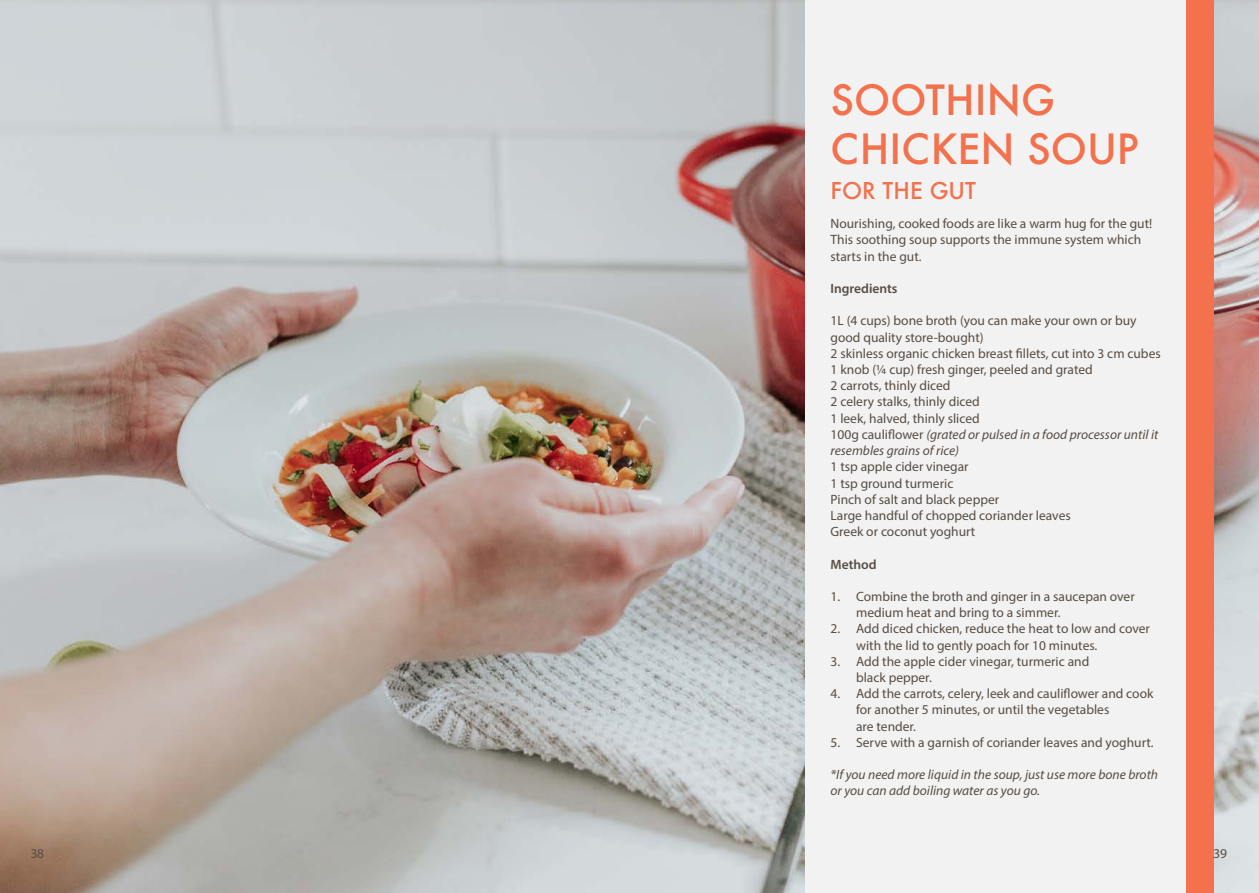
<style>
.page{position:relative;width:1259px;height:893px;background:#fff}
.page>*{position:absolute;margin:0;border:0;box-sizing:border-box;transform-origin:0 0}
.Heading_2{font:500 40.5px/48.6px "Futura";color:#f3714d}
.Subheadings{font:500 22.5px "Futura";color:#f3714d}
.Body{font:13.5px/16.2px "Myriad Pro";color:#584c42}
.Body-2{font:italic 13.5px/16.2px "Myriad Pro";color:#584c42}
.Body-3{font:600 13.5px "Myriad Pro";color:#584c42}
.Headings{font:13.5px "Myriad Pro";color:#584c42}
.s1{font-style:normal}
</style>
<div class="page">
<img style="left:0;top:0;width:1259px;height:893px">
<div style="left:833px;top:0;width:381px;height:893px;background:#f3714d"></div>
<div style="left:805px;top:0;width:381px;height:893px;background:#f2f2f2"></div>
<p class="Heading_2" style="left:830px;top:75px;width:310px">SOOTHING<br>CHICKEN SOUP</p>
<p class="Subheadings" style="left:830px;top:176px;width:147px">FOR THE GUT</p>
<p class="Body" style="left:830px;top:215px;width:323px">Nourishing, cooked foods are like a warm hug for the gut!<br>This soothing soup supports the immune system which starts in the gut.</p>
<p class="Body-3" style="left:830px;top:280px;width:68px">Ingredients</p>
<p class="Body" style="left:830px;top:313px;width:307px">1L (4 cups) bone broth (you can make your own or buy good quality store-bought)</p>
<p class="Body" style="left:830px;top:345px;width:332px">2 skinless organic chicken breast fillets, cut into 3 cm cubes</p>
<p class="Body" style="left:830px;top:361px;width:264px">1 knob (¼ cup) fresh ginger, peeled and grated</p>
<p class="Body" style="left:830px;top:377px;width:121px">2 carrots, thinly diced</p>
<p class="Body" style="left:830px;top:394px;width:151px">2 celery stalks, thinly diced</p>
<p class="Body" style="left:830px;top:410px;width:151px">1 leek, halved, thinly sliced</p>
<p class="Body-2" style="left:830px;top:426px;width:329px"><span class="s1">100g cauliflower</span> (grated or pulsed in a food processor until it resembles grains of rice)</p>
<p class="Body" style="left:830px;top:458px;width:140px">1 tsp apple cider vinegar</p>
<p class="Body" style="left:830px;top:475px;width:124px">1 tsp ground turmeric</p>
<p class="Body" style="left:830px;top:491px;width:170px">Pinch of salt and black pepper</p>
<p class="Body" style="left:830px;top:507px;width:242px">Large handful of chopped coriander leaves</p>
<p class="Body" style="left:830px;top:523px;width:146px">Greek or coconut yoghurt</p>
<p class="Body-3" style="left:830px;top:555px;width:48px">Method</p>
<p class="Body" style="left:856px;top:588px;width:280px;text-indent:-26px">1. Combine the broth and ginger in a saucepan over medium heat and bring to a simmer.</p>
<p class="Body" style="left:856px;top:620px;width:295px;text-indent:-26px">2. Add diced chicken, reduce the heat to low and cover with the lid to gently poach for 10 minutes.</p>
<p class="Body" style="left:856px;top:653px;width:235px;text-indent:-26px">3. Add the apple cider vinegar, turmeric and black pepper.</p>
<p class="Body" style="left:856px;top:685px;width:299px;text-indent:-26px">4. Add the carrots, celery, leek and cauliflower and cook for another 5 minutes, or until the vegetables<br>are tender.</p>
<p class="Body" style="left:830px;top:734px;width:325px">5. Serve with a garnish of coriander leaves and yoghurt.</p>
<p class="Body-2" style="left:830px;top:766px;width:329px">*If you need more liquid in the soup, just use more bone broth or you can add boiling water as you go.</p>
<p class="Headings" style="left:31px;top:845px;width:15px">38</p>
<p class="Headings" style="left:1214px;top:845px;width:15px">39</p>
</div>
